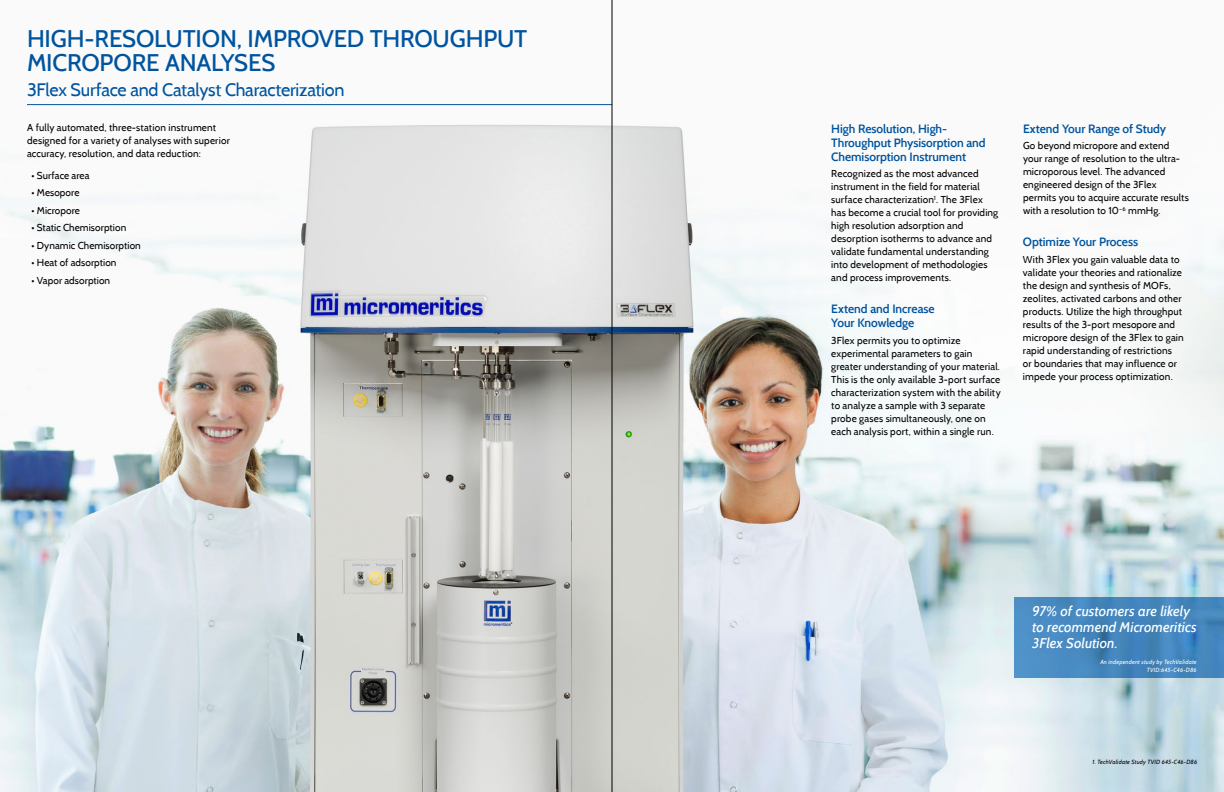
<style>
.page{position:relative;width:1224px;height:792px;background:#fff}
.page>*{position:absolute;margin:0;border:0;box-sizing:border-box;transform-origin:0 0}
.t1{font:500 24px/24px "Cabin";letter-spacing:-.01em;color:#00549f}
.t2{font:18px "Cabin";letter-spacing:-.015em;color:#00549f}
.t3{font:italic 500 14px/16px "Cabin";letter-spacing:.005em;color:#fff}
.t4{font:600 12px/14px "Cabin";letter-spacing:-.005em;color:#00549f}
.t5{font:10px/13px "Cabin";letter-spacing:.015em;color:#000}
.t6{font:italic 6px/7.2px "Cabin";letter-spacing:.025em;color:#fff;text-align:right}
.t7{font:italic 6px "Cabin";letter-spacing:.02em;color:#000}
</style>
<div class="page">
<img style="left:0;top:0;width:1224px;height:792px">
<hr style="left:27px;top:104px;width:585px;height:1px;background:#00549f">
<hr style="left:612px;top:0;width:1px;height:792px;background:#000">
<svg style="left:1014px;top:597px;width:210px;height:81px;background:#4587be"></svg>
<h1 class="t1" style="left:27px;top:27px;width:502px">HIGH-RESOLUTION, IMPROVED THROUGHPUT<br>MICROPORE ANALYSES</h1>
<h2 class="t2" style="left:27px;top:79px;width:319px">3Flex Surface and Catalyst Characterization</h2>
<p class="t5" style="left:27px;top:121px;width:204px">A fully automated, three-station instrument designed for a variety of analyses with superior accuracy, resolution, and data reduction:</p>
<p class="t5" style="left:32px;top:169px;width:59px">• Surface area</p>
<p class="t5" style="left:32px;top:186px;width:49px">• Mesopore</p>
<p class="t5" style="left:32px;top:204px;width:50px">• Micropore</p>
<p class="t5" style="left:32px;top:221px;width:96px">• Static Chemisorption</p>
<p class="t5" style="left:32px;top:239px;width:111px">• Dynamic Chemisorption</p>
<p class="t5" style="left:32px;top:256px;width:86px">• Heat of adsorption</p>
<p class="t5" style="left:32px;top:274px;width:80px">• Vapor adsorption</p>
<p class="t4" style="left:831px;top:122px;width:156px">High Resolution, High-<br>Throughput Physisorption and<br>Chemisorption Instrument</p>
<p class="t5" style="left:831px;top:167px;width:169px">Recognized as the most advanced instrument in the field for material surface characterization<sup>1</sup>. The 3Flex has become a crucial tool for providing high resolution adsorption and desorption isotherms to advance and validate fundamental understanding into development of methodologies and process improvements.</p>
<p class="t4" style="left:831px;top:302px;width:105px">Extend and Increase<br>Your Knowledge</p>
<p class="t5" style="left:831px;top:334px;width:171px">3Flex permits you to optimize experimental parameters to gain greater understanding of your material.<br>This is the only available 3-port surface characterization system with the ability to analyze a sample with 3 separate probe gases simultaneously, one on each analysis port, within a single run.</p>
<p class="t4" style="left:1023px;top:122px;width:145px">Extend Your Range of Study</p>
<p class="t5" style="left:1023px;top:139px;width:168px">Go beyond micropore and extend your range of resolution to the ultra&shy;microporous level. The advanced engineered design of the 3Flex permits you to acquire accurate results with a resolution to 10<sup>–6</sup> mmHg.</p>
<p class="t4" style="left:1023px;top:235px;width:117px">Optimize Your Process</p>
<p class="t5" style="left:1023px;top:253px;width:162px">With 3Flex you gain valuable data to validate your theories and rationalize the design and synthesis of MOFs, zeolites, activated carbons and other products. Utilize the high throughput results of the 3-port mesopore and micropore design of the 3Flex to gain rapid understanding of restrictions<br>or boundaries that may influence or impede your process optimization.</p>
<h3 class="t3" style="left:1032px;top:603px;width:166px">97% of customers are likely to recommend Micromeritics<br>3Flex Solution.</h3>
<p class="t6" style="left:1100px;top:659px;width:98px">An independent study by TechValidate<br>TVID:645-C46-D86</p>
<p class="t7" style="left:1093px;top:759px;width:106px">1. TechValidate Study TVID 645-C46-D86</p>
</div>
